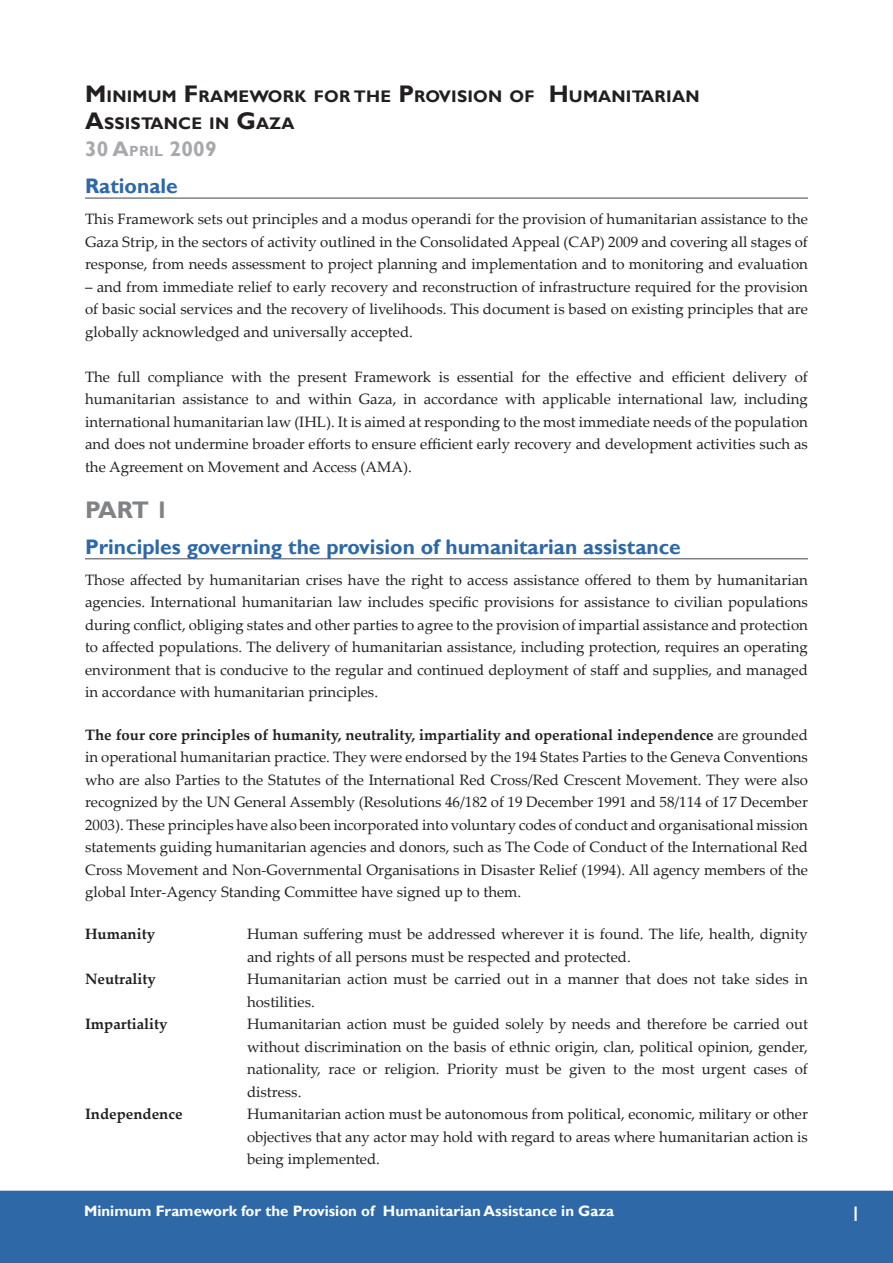
<style>
.page{position:relative;width:893px;height:1263px;background:#fff}
.page>*{position:absolute;margin:0;border:0;box-sizing:border-box;transform-origin:0 0}
.Issue_month{font:700 24px "Gill Sans";color:#808285}
.Header1{font:700 21px "Gill Sans";color:#2f68a7}
.t1{font:700 21px "Gill Sans";letter-spacing:.01em;color:#a8a9ad}
.t2{font:21px "Gill Sans";color:#fff}
.t3{font:700 16.8px/27px "Gill Sans";letter-spacing:.015em;color:#231f20}
.t4{font:15px/22.5px "Palatino Linotype";color:#231f20;text-align:justify}
.t5{font:700 15px "Gill Sans";color:#fff}
.t6{font:700 15px "Palatino Linotype";color:#231f20}
.s1{font-size:24px}
.s2{font-size:14.7px}
.s3{font-weight:700}
</style>
<div class="page">
<div style="left:1px;top:1191px;width:891px;height:71px;background:#2f68a7"></div>
<div style="left:0;top:1191px;width:893px;height:72px;border:2px solid #2f68a7"></div>
<hr style="left:85px;top:197px;width:723px;height:2px;background:#808285">
<hr style="left:85px;top:558px;width:723px;height:1px;background:#808285">
<p class="t3" style="left:85px;top:83px;width:616px"><span class="s1">M</span>INIMUM <span class="s1">F</span>RAMEWORK FOR THE <span class="s1">P</span>ROVISION OF <span class="s1">H</span> UMANITARIAN<br><span class="s1">A</span>SSISTANCE IN <span class="s1">G</span>AZA</p>
<p class="t1" style="left:85px;top:136px;width:133px">30 A<span class="s2">PRIL</span> 2009</p>
<p class="Header1" style="left:85px;top:173px;width:94px">Rationale</p>
<p class="t4" style="left:85px;top:207px;width:724px">This Framework sets out principles and a modus operandi for the provision of humanitarian assistance to the Gaza Strip, in the sectors of activity outlined in the Consolidated Appeal (CAP) 2009 and covering all stages of response, from needs assessment to project planning and implementation and to monitoring and evaluation</p>
<p class="t4" style="left:85px;top:275px;width:724px">– and from immediate relief to early recovery and reconstruction of infrastructure required for the provision of basic social services and the recovery of livelihoods. This document is based on existing principles that are globally acknowledged and universally accepted.</p>
<p class="t4" style="left:85px;top:365px;width:724px">The full compliance with the present Framework is essential for the effective and efficient delivery of humanitarian assistance to and within Gaza, in accordance with applicable international law, including international humanitarian law (IHL). It is aimed at responding to the most immediate needs of the population and does not undermine broader efforts to ensure efficient early recovery and development activities such as the Agreement on Movement and Access (AMA).</p>
<p class="Issue_month" style="left:85px;top:496px;width:85px">Part 1</p>
<p class="Header1" style="left:85px;top:534px;width:597px">Principles governing the provision of humanitarian assistance</p>
<p class="t4" style="left:85px;top:568px;width:724px">Those affected by humanitarian crises have the right to access assistance offered to them by humanitarian agencies. International humanitarian law includes specific provisions for assistance to civilian populations during conflict, obliging states and other parties to agree to the provision of impartial assistance and protection to affected populations. The delivery of humanitarian assistance, including protection, requires an operating environment that is conducive to the regular and continued deployment of staff and supplies, and managed in accordance with humanitarian principles.</p>
<p class="t4" style="left:85px;top:723px;width:724px"><span class="s3">The four core principles of humanity, neutrality, impartiality and operational independence</span> are grounded in operational humanitarian practice. They were endorsed by the 194 States Parties to the Geneva Conventions who are also Parties to the Statutes of the International Red Cross/Red Crescent Movement. They were also recognized by the UN General Assembly (Resolutions 46/182 of 19 December 1991 and 58/114 of 17 December 2003). These principles have also been incorporated into voluntary codes of conduct and organisational mission statements guiding humanitarian agencies and donors, such as The Code of Conduct of the International Red Cross Movement and Non-Governmental Organisations in Disaster Relief (1994). All agency members of the global Inter-Agency Standing Committee have signed up to them.</p>
<p class="t6" style="left:85px;top:924px;width:71px">Humanity</p>
<p class="t4" style="left:247px;top:922px;width:562px">Human suffering must be addressed wherever it is found. The life, health, dignity and rights of all persons must be respected and protected.</p>
<p class="t6" style="left:85px;top:969px;width:72px">Neutrality</p>
<p class="t4" style="left:247px;top:967px;width:562px">Humanitarian action must be carried out in a manner that does not take sides in hostilities.</p>
<p class="t6" style="left:85px;top:1014px;width:84px">Impartiality</p>
<p class="t4" style="left:247px;top:1012px;width:562px">Humanitarian action must be guided solely by needs and therefore be carried out without discrimination on the basis of ethnic origin, clan, political opinion, gender, nationality, race or religion. Priority must be given to the most urgent cases of distress.</p>
<p class="t6" style="left:85px;top:1104px;width:99px">Independence</p>
<p class="t4" style="left:247px;top:1102px;width:562px">Humanitarian action must be autonomous from political, economic, military or other objectives that any actor may hold with regard to areas where humanitarian action is being implemented.</p>
<p class="t5" style="left:84px;top:1202px;width:532px">Minimum Framework for the Provision of Humanitarian Assistance in Gaza</p>
<p class="t2" style="left:851px;top:1201px;width:12px">1</p>
</div>
